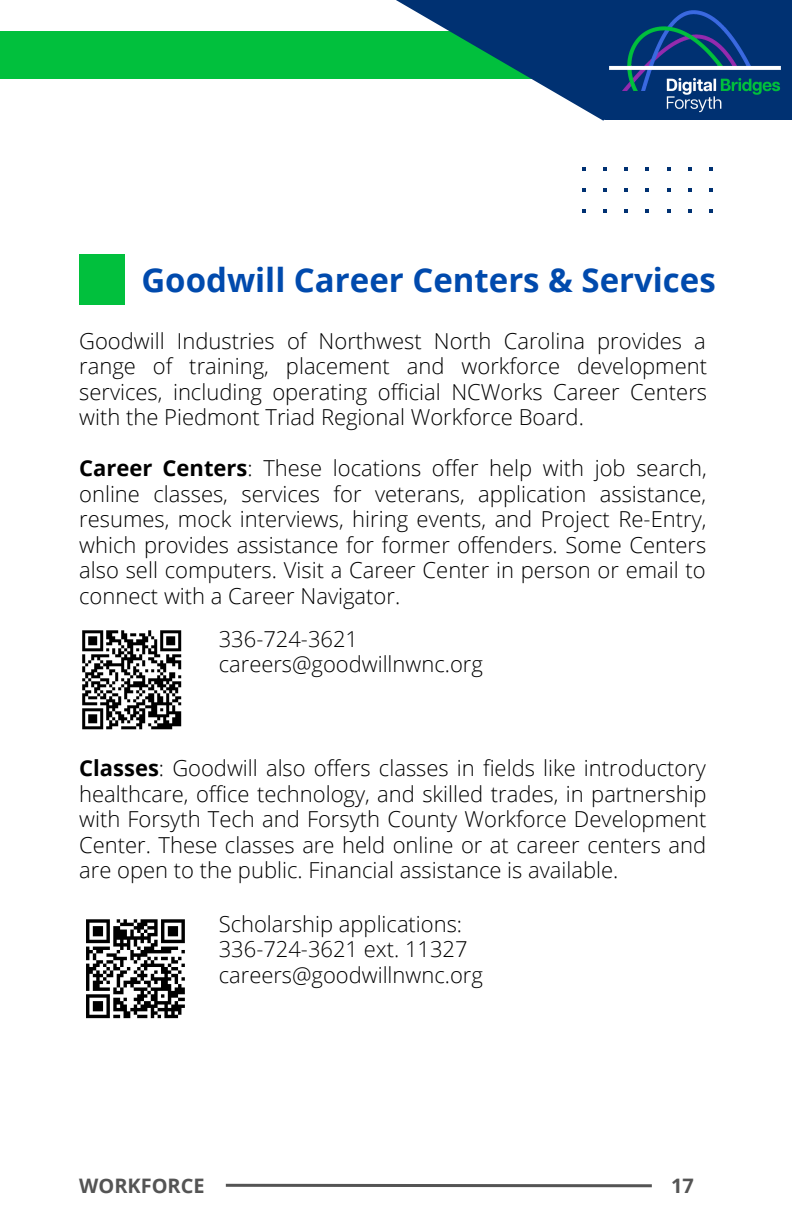
<style>
.page{position:relative;width:792px;height:1224px;background:#fff}
.page>*{position:absolute;margin:0;border:0;box-sizing:border-box;transform-origin:0 0}
.t1{font:700 33px "Open Sans";color:#004aad}
.t2{font:300 22px/25.6px "Open Sans";color:#000;text-align:justify}
.t3{font:700 20px "Open Sans";color:#545454}
.s1{font-weight:700}
</style>
<div class="page">
<svg style="left:582px;top:209px;width:3px;height:4px"></svg>
<svg style="left:603px;top:167px;width:4px;height:3px"></svg>
<svg style="left:603px;top:188px;width:4px;height:3px"></svg>
<svg style="left:603px;top:209px;width:4px;height:4px"></svg>
<svg style="left:625px;top:209px;width:3px;height:4px"></svg>
<svg style="left:646px;top:209px;width:3px;height:4px"></svg>
<svg style="left:667px;top:209px;width:3px;height:4px"></svg>
<svg style="left:688px;top:209px;width:3px;height:4px"></svg>
<svg style="left:709px;top:167px;width:4px;height:3px"></svg>
<svg style="left:709px;top:188px;width:4px;height:3px"></svg>
<svg style="left:709px;top:209px;width:4px;height:4px"></svg>
<div style="left:79px;top:254px;width:46px;height:50px;background:#01c03d"></div>
<svg style="left:82px;top:630px;width:100px;height:100px"></svg>
<hr style="left:226px;top:1184px;width:426px;height:3px;background:#545454">
<div style="left:0;top:32px;width:621px;height:47px;background:#01c03d"></div>
<svg style="left:396px;top:0;width:208px;height:121px"></svg>
<div style="left:604px;top:0;width:188px;height:120px;background:#003172"></div>
<img style="left:603px;top:5px;width:178px;height:111px">
<svg style="left:86px;top:919px;width:99px;height:100px"></svg>
<p class="t1" style="left:141px;top:257px;width:576px">Goodwill Career Centers &amp; Services</p>
<p class="t2" style="left:79px;top:327px;width:629px">Goodwill Industries of Northwest North Carolina provides a range of training, placement and workforce development services, including operating official NCWorks Career Centers with the Piedmont Triad Regional Workforce Board.</p>
<p class="t2" style="left:79px;top:455px;width:629px"><span class="s1">Career Centers</span>: These locations offer help with job search, online classes, services for veterans, application assistance, resumes, mock interviews, hiring events, and Project Re-Entry, which provides assistance for former offenders. Some Centers also sell computers. Visit a Career Center in person or email to connect with a Career Navigator.</p>
<p class="t2" style="left:219px;top:625px;width:141px">336-724-3621</p>
<p class="t2" style="left:219px;top:651px;width:266px">careers@goodwillnwnc.org</p>
<p class="t2" style="left:79px;top:755px;width:629px"><span class="s1">Classes</span>: Goodwill also offers classes in fields like introductory healthcare, office technology, and skilled trades, in partnership with Forsyth Tech and Forsyth County Workforce Development Center. These classes are held online or at career centers and are open to the public. Financial assistance is available.</p>
<p class="t2" style="left:219px;top:911px;width:245px">Scholarship applications:</p>
<p class="t2" style="left:219px;top:936px;width:250px">336-724-3621 ext. 11327</p>
<p class="t2" style="left:219px;top:962px;width:266px">careers@goodwillnwnc.org</p>
<p class="t3" style="left:79px;top:1171px;width:127px">WORKFORCE</p>
<p class="t3" style="left:671px;top:1171px;width:24px">17</p>
</div>
